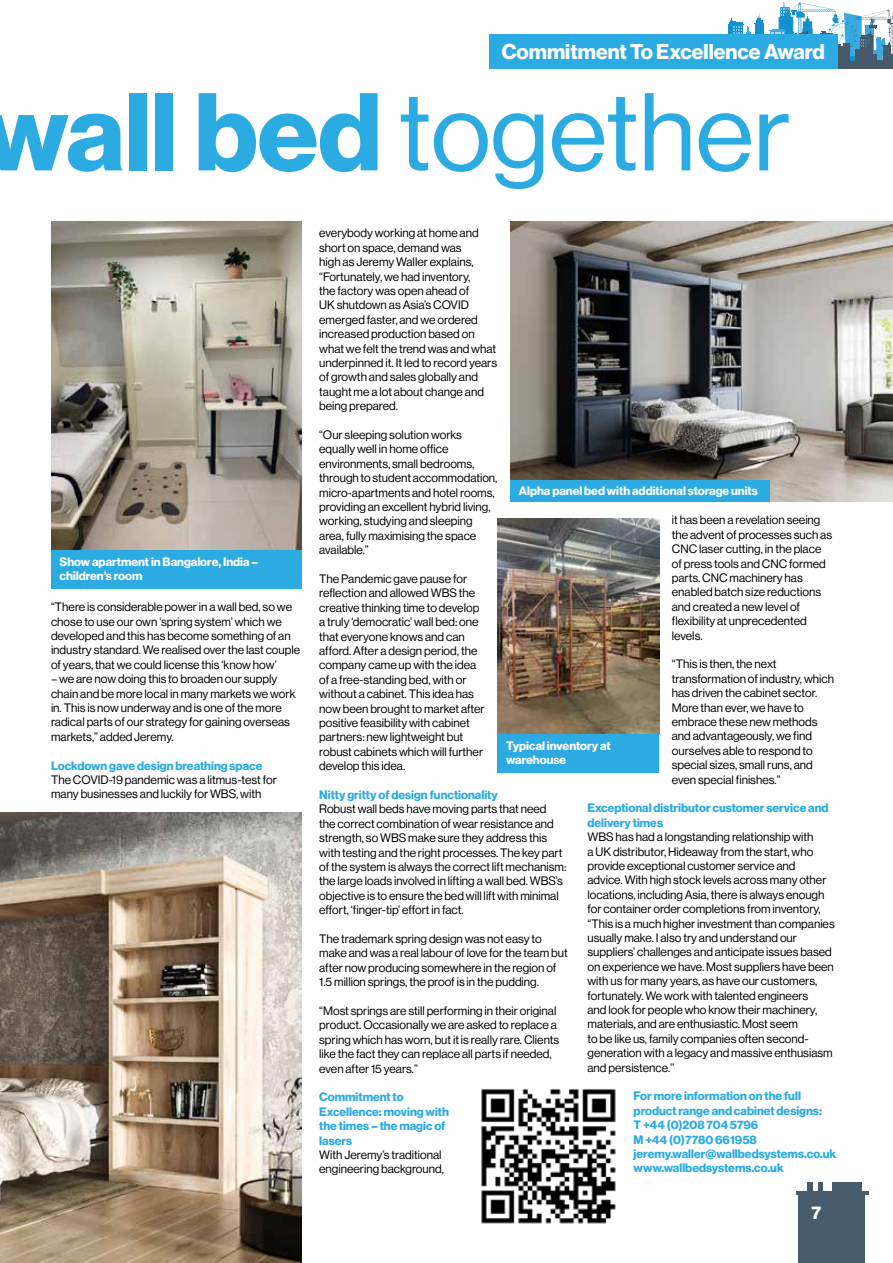
<style>
.page{position:relative;width:893px;height:1263px;background:#fff}
.page>*{position:absolute;margin:0;border:0;box-sizing:border-box;transform-origin:0 0}
.t1{font:108px "Neue Haas Display";color:#2babe2}
.t2{font:700 21px "Neue Haas Display";color:#fff}
.t3{font:700 18px "Neue Haas Display";color:#fff}
.t4{font:12px/14.4px "Neue Haas Display";color:#000}
.t5{font:700 12px/14.4px "Neue Haas Display";color:#2babe2}
.t6{font:700 12px/14.4px "Neue Haas Display";color:#fff}
.s1{font-weight:700}
</style>
<div class="page">
<div style="left:798px;top:1193px;width:67px;height:70px;background:#465b6b"></div>
<hr style="left:796px;top:1191px;width:72px;height:4px;background:#465b6b">
<div style="left:832px;top:1182px;width:30px;height:18px;background:#465b6b"></div>
<div style="left:818px;top:1182px;width:5px;height:11px;background:#465b6b"></div>
<div style="left:807px;top:1182px;width:6px;height:11px;background:#465b6b"></div>
<svg style="left:728px;top:2px;width:165px;height:66px"></svg>
<hr style="left:844px;top:57px;width:15px;height:3px;background:#1291ce">
<div style="left:835px;top:47px;width:15px;height:18px;background:#455a6a"></div>
<div style="left:855px;top:49px;width:7px;height:16px;background:#455a6a"></div>
<div style="left:489px;top:34px;width:349px;height:34px;background:#2babe2"></div>
<img style="left:0;top:812px;width:302px;height:451px">
<img style="left:510px;top:221px;width:383px;height:281px">
<img style="left:51px;top:221px;width:251px;height:329px">
<img style="left:481px;top:1088px;width:135px;height:136px">
<img style="left:497px;top:519px;width:162px;height:215px">
<div style="left:51px;top:550px;width:251px;height:39px;background:#2babe2"></div>
<div style="left:497px;top:734px;width:162px;height:38px;background:#2babe2"></div>
<div style="left:510px;top:480px;width:260px;height:22px;background:#2babe2"></div>
<h2 class="t2" style="left:502px;top:39px;width:325px">Commitment To Excellence Award</h2>
<h1 class="t1" style="left:-16px;top:71px;width:808px"><span class="s1">wall bed</span> together</h1>
<p class="t6" style="left:60px;top:554px;width:200px">Show apartment in Bangalore, India – children’s room</p>
<p class="t4" style="left:51px;top:600px;width:251px">“There is considerable power in a wall bed, so we chose to use our own ‘spring system’ which we developed and this has become something of an industry standard. We realised over the last couple of years, that we could license this ‘know how’</p>
<p class="t4" style="left:51px;top:672px;width:246px">– we are now doing this to broaden our supply chain and be more local in many markets we work in. This is now underway and is one of the more radical parts of our strategy for gaining overseas markets,” added Jeremy.</p>
<p class="t5" style="left:51px;top:758px;width:213px">Lockdown gave design breathing space</p>
<p class="t4" style="left:51px;top:773px;width:227px">The COVID-19 pandemic was a litmus-test for many businesses and luckily for WBS, with</p>
<p class="t4" style="left:319px;top:226px;width:179px">everybody working at home and short on space, demand was<br>high as Jeremy Waller explains, “Fortunately, we had inventory,<br>the factory was open ahead of<br>UK shutdown as Asia’s COVID emerged faster, and we ordered increased production based on what we felt the trend was and what underpinned it. It led to record years of growth and sales globally and taught me a lot about change and being prepared.</p>
<p class="t4" style="left:319px;top:428px;width:180px">“Our sleeping solution works equally well in home office environments, small bedrooms, through to student accommodation, micro-apartments and hotel rooms, providing an excellent hybrid living, working, studying and sleeping area, fully maximising the space available.”</p>
<p class="t4" style="left:319px;top:572px;width:167px">The Pandemic gave pause for reflection and allowed WBS the creative thinking time to develop a truly ‘democratic’ wall bed: one that everyone knows and can afford. After a design period, the company came up with the idea of a free-standing bed, with or without a cabinet. This idea has now been brought to market after positive feasibility with cabinet partners: new lightweight but robust cabinets which will further develop this idea.</p>
<p class="t5" style="left:319px;top:788px;width:180px">Nitty gritty of design functionality</p>
<p class="t4" style="left:319px;top:802px;width:249px">Robust wall beds have moving parts that need<br>the correct combination of wear resistance and strength, so WBS make sure they address this with testing and the right processes. The key part of the system is always the correct lift mechanism: the large loads involved in lifting a wall bed. WBS’s objective is to ensure the bed will lift with minimal effort, ‘finger-tip’ effort in fact.</p>
<p class="t4" style="left:319px;top:932px;width:250px">The trademark spring design was not easy to make and was a real labour of love for the team but after now producing somewhere in the region of 1.5 million springs, the proof is in the pudding.</p>
<p class="t4" style="left:319px;top:1004px;width:242px">“Most springs are still performing in their original product. Occasionally we are asked to replace a spring which has worn, but it is really rare. Clients like the fact they can replace all parts if needed, even after 15 years.”</p>
<p class="t5" style="left:319px;top:1090px;width:131px">Commitment to<br>Excellence: moving with the times – the magic of lasers</p>
<p class="t4" style="left:319px;top:1148px;width:126px">With Jeremy’s traditional engineering background,</p>
<p class="t6" style="left:519px;top:483px;width:241px">Alpha panel bed with additional storage units</p>
<p class="t4" style="left:672px;top:513px;width:162px">it has been a revelation seeing the advent of processes such as<br>CNC laser cutting, in the place of press tools and CNC formed parts. CNC machinery has enabled batch size reductions and created a new level of flexibility at unprecedented levels.</p>
<p class="t4" style="left:672px;top:657px;width:164px">“This is then, the next transformation of industry, which has driven the cabinet sector.<br>More than ever, we have to embrace these new methods and advantageously, we find ourselves able to respond to special sizes, small runs, and even special finishes.”</p>
<p class="t5" style="left:587px;top:801px;width:243px">Exceptional distributor customer service and delivery times</p>
<p class="t4" style="left:587px;top:830px;width:249px">WBS has had a longstanding relationship with<br>a UK distributor, Hideaway from the start, who provide exceptional customer service and<br>advice. With high stock levels across many other locations, including Asia, there is always enough for container order completions from inventory, “This is a much higher investment than companies usually make. I also try and understand our suppliers’ challenges and anticipate issues based on experience we have. Most suppliers have been with us for many years, as have our customers, fortunately. We work with talented engineers<br>and look for people who know their machinery, materials, and are enthusiastic. Most seem<br>to be like us, family companies often second&shy;generation with a legacy and massive enthusiasm and persistence.”</p>
<p class="t5" style="left:634px;top:1089px;width:204px">For more information on the full product range and cabinet designs:<br>T +44 (0)208 704 5796<br>M +44 (0)7780 661958 jeremy.waller@wallbedsystems.co.uk www.wallbedsystems.co.uk</p>
<p class="t6" style="left:506px;top:738px;width:106px">Typical inventory at warehouse</p>
<h3 class="t3" style="left:811px;top:1202px;width:11px">7</h3>
</div>
